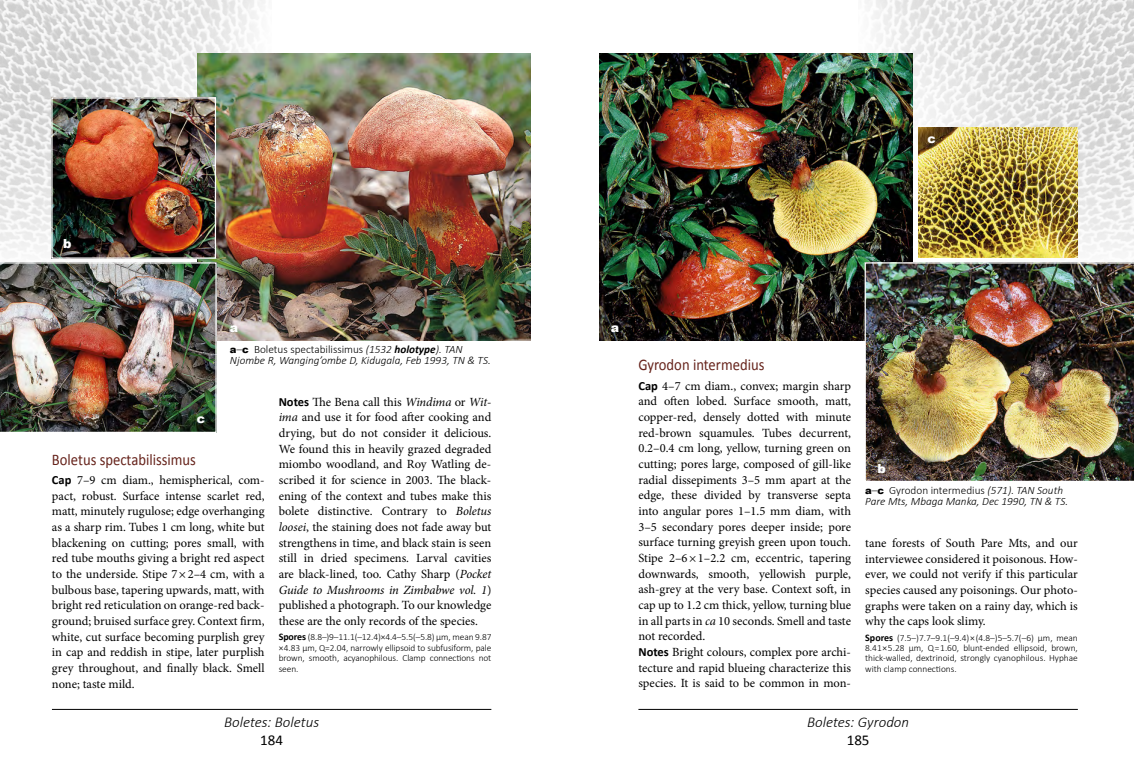
<style>
.page{position:relative;width:1134px;height:780px;background:#fff}
.page>*{position:absolute;margin:0;border:0;box-sizing:border-box;transform-origin:0 0}
.t1{font:16.25px "Calibri";color:#66231b;scale:.9 1}
.t2{font:italic 300 15px "Calibri";color:#000}
.t3{font:15px "Calibri";color:#000}
.t4{font:12.5px/15.6px "Minion Pro";color:#000;text-align:justify}
.t5{font:900 12.5px "Arial";color:#fff}
.t6{font:italic 300 11.25px/11.2px "Calibri";color:#000}
.t7{font:300 9.38px/10.4px "Calibri";letter-spacing:-.01em;color:#000;text-align:justify}
.s1{font-family:"Arial";font-weight:900;font-style:normal;font-size:10px}
.s2{font-style:normal}
.s3{font-weight:700}
.s4{font-family:"Calibri";font-weight:700}
.s5{font-style:italic}
.s6{font-weight:700;font-size:10px}
</style>
<div class="page">
<img style="left:0;top:0;width:265px;height:254px">
<hr style="left:52px;top:709px;width:439px;height:1px;background:#000">
<img style="left:197px;top:53px;width:333px;height:288px">
<img style="left:53px;top:99px;width:161px;height:158px">
<div style="left:51px;top:97px;width:165px;height:162px;border:1px solid #fff"></div>
<img style="left:0;top:262px;width:217px;height:171px">
<img style="left:865px;top:0;width:269px;height:258px">
<hr style="left:638px;top:709px;width:440px;height:1px;background:#000">
<img style="left:599px;top:53px;width:314px;height:288px">
<img style="left:865px;top:262px;width:269px;height:219px">
<img style="left:919px;top:128px;width:159px;height:129px">
<p class="t5" style="left:63px;top:235px;width:10px">b</p>
<p class="t5" style="left:230px;top:319px;width:10px">a</p>
<p class="t6" style="left:230px;top:343px;width:262px"><span class="s1">a</span>–<span class="s1">c</span> <span class="s2">Boletus spectabilissimus</span> (1532 <span class="s3">holotype</span>). TAN<br>Njombe R, Wanging’ombe D, Kidugala, Feb 1993, TN &amp; TS.</p>
<p class="t5" style="left:197px;top:409px;width:10px">c</p>
<h1 class="t1" style="left:52px;top:449px;width:161px">Boletus spectabilissimus</h1>
<p class="t4" style="left:52px;top:472px;width:214px"><span class="s4">Cap</span> 7–9 cm diam., hemispherical, com&shy;pact, robust. Surface intense scarlet red, matt, minutely rugulose; edge overhanging as a sharp rim. Tubes 1 cm long, white but blackening on cutting; pores small, with red tube mouths giving a bright red aspect to the underside. Stipe 7×2–4 cm, with a bulbous base, tapering upwards, matt, with bright red reticulation on orange-red back&shy;ground; bruised surface grey. Context firm, white, cut surface becoming purplish grey in cap and reddish in stipe, later purplish grey throughout, and finally black. Smell none; taste mild.</p>
<p class="t4" style="left:279px;top:394px;width:214px"><span class="s4">Notes</span> The Bena call this <span class="s5">Windima</span> or <span class="s5">Wit&shy;ima</span> and use it for food after cooking and drying, but do not consider it delicious.<br>We found this in heavily grazed degraded miombo woodland, and Roy Watling de&shy;scribed it for science in 2003. The black&shy;ening of the context and tubes make this bolete distinctive. Contrary to <span class="s5">Boletus loosei</span>, the staining does not fade away but strengthens in time, and black stain is seen still in dried specimens. Larval cavities are black-lined, too. Cathy Sharp (<span class="s5">Pocket Guide to Mushrooms in Zimbabwe vol. 1</span>) published a photograph. To our knowledge these are the only records of the species.</p>
<p class="t7" style="left:279px;top:632px;width:214px"><span class="s6">Spores</span> (8.8–)9–11.1(–12.4)×4.4–5.5(–5.8) µm, mean 9.87 × 4.83 µm, Q=2.04, narrowly ellipsoid to subfusiform, pale brown, smooth, acyanophilous. Clamp connections not seen.</p>
<p class="t2" style="left:224px;top:712px;width:97px">Boletes: Boletus</p>
<p class="t3" style="left:260px;top:731px;width:24px">184</p>
<p class="t5" style="left:927px;top:129px;width:10px">c</p>
<p class="t5" style="left:611px;top:318px;width:10px">a</p>
<h1 class="t1" style="left:638px;top:354px;width:141px">Gyrodon intermedius</h1>
<p class="t4" style="left:638px;top:378px;width:214px;text-align:left"><span class="s4">Cap</span> 4–7 cm diam., convex; margin sharp and often lobed. Surface smooth, matt, copper-red, densely dotted with minute red-brown squamules. Tubes decurrent, 0.2–0.4 cm long, yellow, turning green on cutting; pores large, composed of gill-like radial dissepiments 3–5 mm apart at the edge, these divided by transverse septa into angular pores 1–1.5 mm diam, with 3–5 secondary pores deeper inside; pore surface turning greyish green upon touch.<br>Stipe 2–6×1–2.2 cm, eccentric, tapering downwards, smooth, yellowish purple, ash-grey at the very base. Context soft, in cap up to 1.2 cm thick, yellow, turning blue in all parts in <span class="s5">ca</span> 10 seconds. Smell and taste not recorded.<br><span class="s4">Notes</span> Bright colours, complex pore archi&shy;tecture and rapid blueing characterize this species. It is said to be common in mon-</p>
<p class="t5" style="left:877px;top:459px;width:10px">b</p>
<p class="t6" style="left:865px;top:484px;width:204px"><span class="s1">a</span>–<span class="s1">c</span> <span class="s2">Gyrodon intermedius</span> (571). TAN South<br>Pare Mts, Mbaga Manka, Dec 1990, TN &amp; TS.</p>
<p class="t4" style="left:865px;top:535px;width:214px">tane forests of South Pare Mts, and our interviewee considered it poisonous. How&shy;ever, we could not verify if this particular species caused any poisonings. Our photo&shy;graphs were taken on a rainy day, which is why the caps look slimy.</p>
<p class="t7" style="left:865px;top:632px;width:214px"><span class="s6">Spores</span> (7.5–)7.7–9.1(–9.4) × (4.8–)5–5.7(–6) µm, mean 8.41 × 5.28 µm, Q = 1.60, blunt-ended ellipsoid, brown, thick-walled, dextrinoid, strongly cyanophilous. Hyphae with clamp connections.</p>
<p class="t2" style="left:807px;top:712px;width:103px">Boletes: Gyrodon</p>
<p class="t3" style="left:847px;top:731px;width:24px">185</p>
</div>
